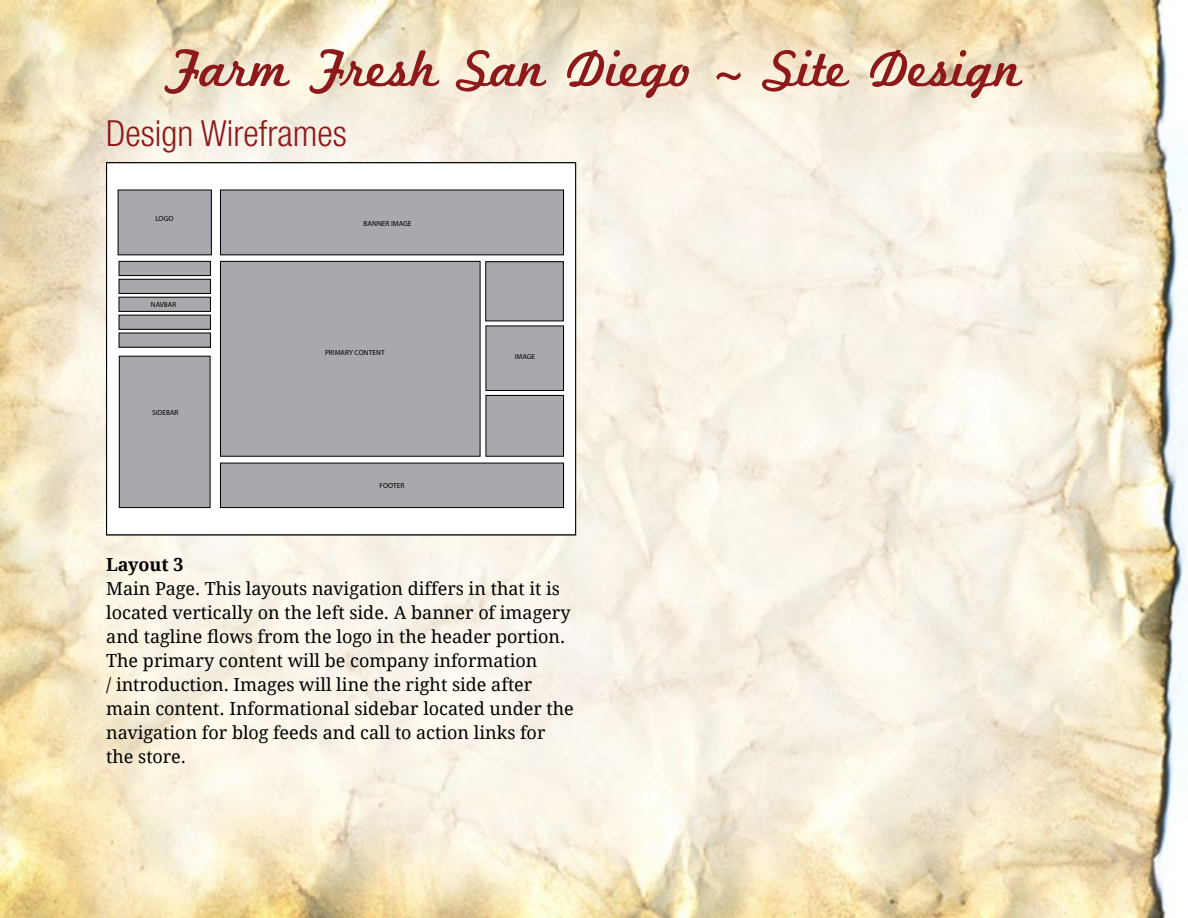
<style>
.page{position:relative;width:1188px;height:918px;background:#fff}
.page>*{position:absolute;margin:0;border:0;box-sizing:border-box;transform-origin:0 0}
.t1{font:54px "Marketing Script";color:#8e191b}
.t2{font:300 condensed 36px "Helvetica Neue LT Pro";color:#8e191b}
.t3{font:18px/24px "Droid Serif";color:#000}
.t4{font:700 18px "Droid Serif";color:#000}
.t5{font:7.35px "Myriad Pro";color:#000}
</style>
<div class="page">
<img style="left:0;top:0;width:1188px;height:918px">
<svg style="left:108px;top:164px;width:466px;height:369px"></svg>
<div style="left:119px;top:261px;width:91px;height:15px;background:#a7a9ac"></div>
<div style="left:119px;top:261px;width:92px;height:15px;border:1px solid #000"></div>
<div style="left:119px;top:279px;width:91px;height:14px;background:#a7a9ac"></div>
<div style="left:119px;top:279px;width:92px;height:15px;border:1px solid #000"></div>
<div style="left:119px;top:297px;width:91px;height:14px;background:#a7a9ac"></div>
<div style="left:119px;top:297px;width:92px;height:15px;border:1px solid #000"></div>
<div style="left:119px;top:315px;width:91px;height:14px;background:#a7a9ac"></div>
<div style="left:119px;top:315px;width:92px;height:15px;border:1px solid #000"></div>
<div style="left:119px;top:333px;width:91px;height:14px;background:#a7a9ac"></div>
<div style="left:119px;top:333px;width:92px;height:15px;border:1px solid #000"></div>
<div style="left:119px;top:356px;width:91px;height:152px;background:#a7a9ac"></div>
<div style="left:119px;top:356px;width:91px;height:152px;border:1px solid #000"></div>
<div style="left:118px;top:190px;width:93px;height:65px;background:#a7a9ac"></div>
<div style="left:486px;top:326px;width:78px;height:65px;background:#a7a9ac"></div>
<div style="left:486px;top:326px;width:78px;height:65px;border:1px solid #000"></div>
<div style="left:486px;top:262px;width:77px;height:59px;background:#a7a9ac"></div>
<div style="left:485px;top:261px;width:79px;height:60px;border:1px solid #000"></div>
<div style="left:486px;top:395px;width:78px;height:61px;background:#a7a9ac"></div>
<div style="left:486px;top:395px;width:78px;height:62px;border:1px solid #000"></div>
<div style="left:220px;top:261px;width:260px;height:195px;background:#a7a9ac"></div>
<div style="left:220px;top:261px;width:260px;height:196px;border:1px solid #000"></div>
<div style="left:220px;top:190px;width:344px;height:65px;background:#a7a9ac"></div>
<div style="left:220px;top:463px;width:344px;height:45px;background:#a7a9ac"></div>
<div style="left:220px;top:463px;width:344px;height:45px;border:1px solid #000"></div>
<h1 class="t1" style="left:165px;top:36px;width:859px">Farm Fresh San Diego ~ Site Design</h1>
<h2 class="t2" style="left:106px;top:113px;width:242px">Design Wireframes</h2>
<p class="t5" style="left:155px;top:214px;width:20px">LOGO</p>
<p class="t5" style="left:151px;top:300px;width:27px">NAVBAR</p>
<p class="t5" style="left:152px;top:408px;width:28px">SIDEBAR</p>
<p class="t5" style="left:364px;top:219px;width:50px">BANNER IMAGE</p>
<p class="t5" style="left:325px;top:348px;width:61px">PRIMARY CONTENT</p>
<p class="t5" style="left:379px;top:481px;width:26px">FOOTER</p>
<p class="t5" style="left:515px;top:352px;width:22px">IMAGE</p>
<p class="t4" style="left:106px;top:553px;width:79px">Layout 3</p>
<p class="t3" style="left:106px;top:577px;width:469px">Main Page. This layouts navigation differs in that it is located vertically on the left side. A banner of imagery and tagline flows from the logo in the header portion.<br>The primary content will be company information<br>/ introduction. Images will line the right side after main content. Informational sidebar located under the navigation for blog feeds and call to action links for the store.</p>
</div>
